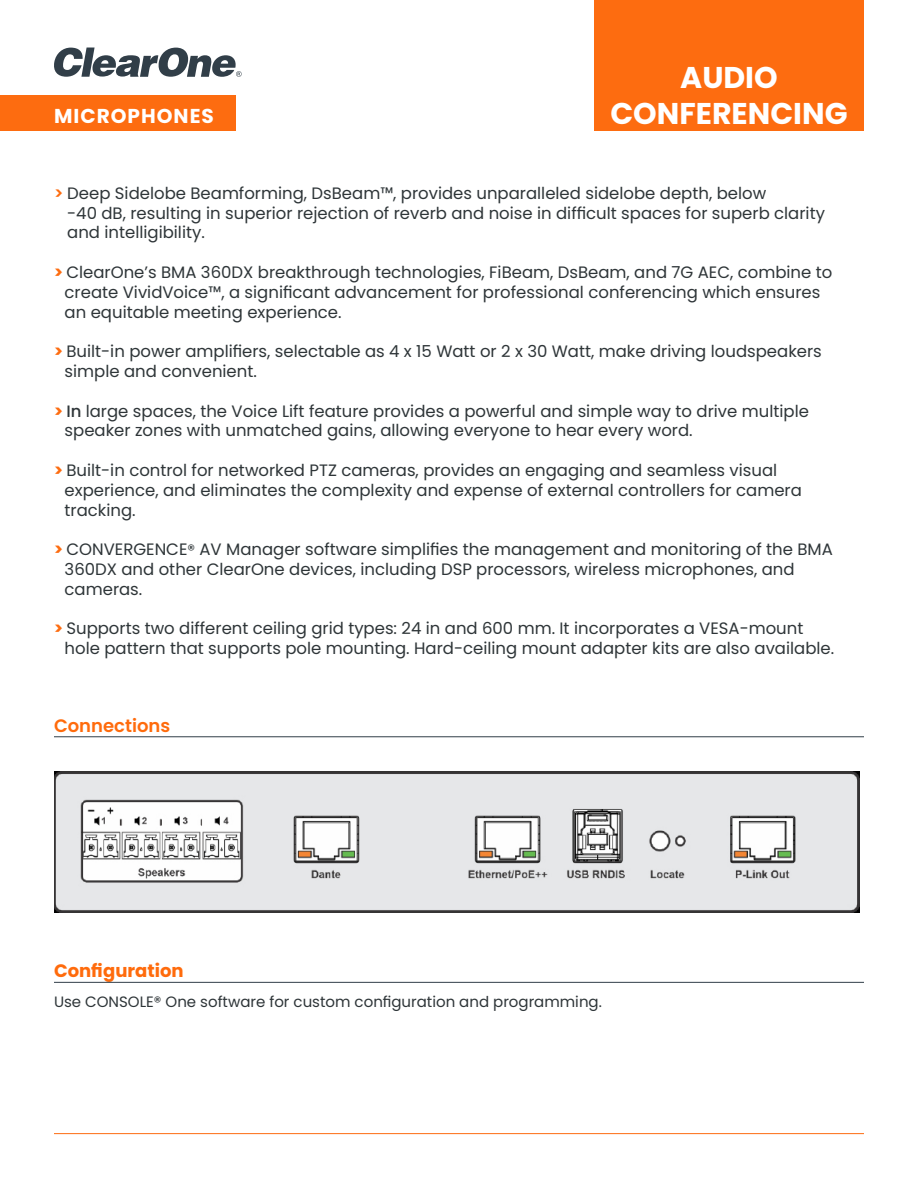
<style>
.page{position:relative;width:918px;height:1188px;background:#fff}
.page>*{position:absolute;margin:0;border:0;box-sizing:border-box;transform-origin:0 0}
.t1{font:700 30px/36px "Poppins";color:#fff;text-align:center}
.t2{font:700 20.1px "Poppins";letter-spacing:.05em;color:#fff}
.t3{font:700 18px "Poppins";color:#ff6b0c}
.t4{font:600 18px "Poppins";color:#ff6b0c}
.t5{font:16.5px/19.8px "Poppins";color:#2e3538}
.t6{font:15px "Poppins";color:#2e3538}
.s1{font-weight:600;color:#fd6c10}
.s2{font-weight:700;color:#fd6c10}
.s3{font-weight:500}
.s4{font-size:15px}
</style>
<div class="page">
<div style="left:0;top:95px;width:235px;height:35px;background:#fd6c10"></div>
<svg style="left:54px;top:48px;width:188px;height:29px"></svg>
<div style="left:594px;top:0;width:270px;height:130px;background:#fd6c10"></div>
<hr style="left:54px;top:1133px;width:810px;height:1px;background:#fd6c10">
<hr style="left:54px;top:736px;width:810px;height:1px;background:#313e48">
<img style="left:54px;top:771px;width:805px;height:141px">
<div style="left:371px;top:803px;width:88px;height:83px;background:#e6e7e9"></div>
<hr style="left:54px;top:982px;width:810px;height:1px;background:#313e48">
<p class="t2" style="left:54px;top:104px;width:161px">MICROPHONES</p>
<p class="t1" style="left:610px;top:60px;width:239px">AUDIO<br>CONFERENCING</p>
<p class="t5" style="left:54px;top:183px;width:714px"><span class="s1">&gt;</span> Deep Sidelobe Beamforming, DsBeam™, provides unparalleled sidelobe depth, below</p>
<p class="t5" style="left:67px;top:203px;width:759px">-40 dB, resulting in superior rejection of reverb and noise in difficult spaces for superb clarity</p>
<p class="t5" style="left:67px;top:223px;width:139px">and intelligibility.</p>
<p class="t5" style="left:65px;top:262px;width:769px;text-indent:-11px"><span class="s2">&gt;</span> ClearOne’s BMA 360DX breakthrough technologies, FiBeam, DsBeam, and 7G AEC, combine to create VividVoice™, a significant advancement for professional conferencing which ensures an equitable meeting experience.</p>
<p class="t5" style="left:65px;top:342px;width:759px;text-indent:-11px"><span class="s2">&gt;</span> Built-in power amplifiers, selectable as 4 x 15 Watt or 2 x 30 Watt, make driving loudspeakers simple and convenient.</p>
<p class="t5" style="left:65px;top:401px;width:746px;text-indent:-11px"><span class="s2">&gt;</span> <span class="s3">In</span> large spaces, the Voice Lift feature provides a powerful and simple way to drive multiple speaker zones with unmatched gains, allowing everyone to hear every word.</p>
<p class="t5" style="left:65px;top:460px;width:739px;text-indent:-11px"><span class="s2">&gt;</span> Built-in control for networked PTZ cameras, provides an engaging and seamless visual experience, and eliminates the complexity and expense of external controllers for camera tracking.</p>
<p class="t5" style="left:65px;top:540px;width:770px;text-indent:-11px"><span class="s2">&gt;</span> CONVERGENCE<span class="s4">®</span> AV Manager software simplifies the management and monitoring of the BMA<br>360DX and other ClearOne devices, including DSP processors, wireless microphones, and cameras.</p>
<p class="t5" style="left:65px;top:619px;width:771px;text-indent:-11px"><span class="s2">&gt;</span> Supports two different ceiling grid types: 24 in and 600 mm. It incorporates a VESA-mount hole pattern that supports pole mounting. Hard-ceiling mount adapter kits are also available.</p>
<p class="t4" style="left:54px;top:715px;width:118px">Connections</p>
<p class="t3" style="left:54px;top:960px;width:131px">Configuration</p>
<p class="t6" style="left:54px;top:993px;width:549px">Use CONSOLE® One software for custom configuration and programming.</p>
</div>
